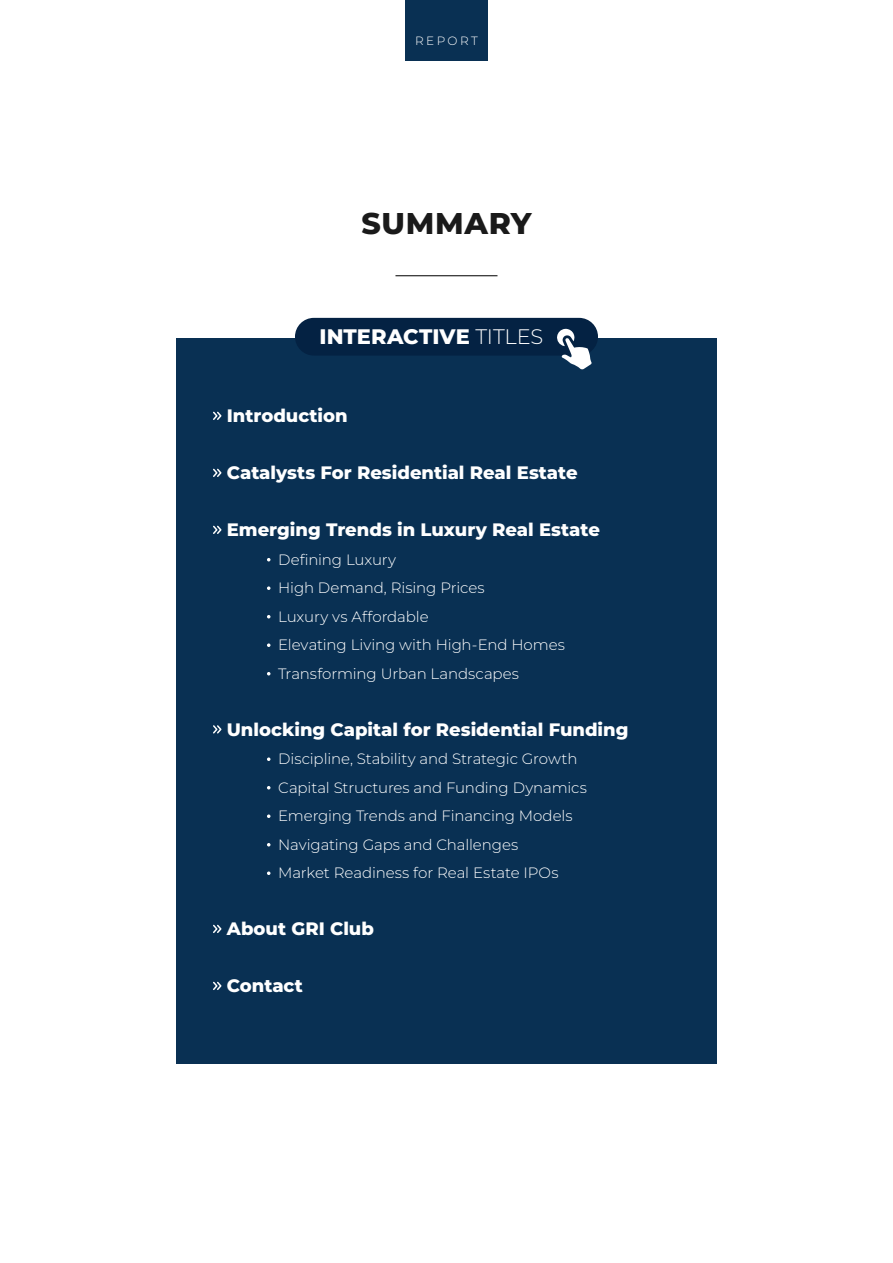
<style>
.page{position:relative;width:893px;height:1263px;background:#fff}
.page>*{position:absolute;margin:0;border:0;box-sizing:border-box;transform-origin:0 0}
.t1{font:800 30px "Montserrat";letter-spacing:.025em;color:#1a1a1a}
.t2{font:800 21px "Montserrat";letter-spacing:.005em;color:#fff}
.t3{font:800 18px "Montserrat";color:#fff}
.t4{font:300 15px "Montserrat";letter-spacing:-.005em;color:#fff}
.t5{font:300 12px "Montserrat";letter-spacing:.2em;color:#fff}
.s1{font-weight:300}
</style>
<div class="page">
<div style="left:405px;top:0;width:83px;height:60px;background:#093053"></div>
<hr style="left:395px;top:275px;width:102px;height:1px;background:#1a1a1a">
<div style="left:176px;top:338px;width:540px;height:726px;background:#093053"></div>
<svg style="left:213px;top:411px;width:9px;height:9px"></svg>
<svg style="left:213px;top:468px;width:9px;height:9px"></svg>
<svg style="left:213px;top:525px;width:9px;height:9px"></svg>
<svg style="left:267px;top:586px;width:3px;height:4px"></svg>
<svg style="left:267px;top:643px;width:3px;height:4px"></svg>
<svg style="left:213px;top:725px;width:9px;height:9px"></svg>
<svg style="left:267px;top:757px;width:3px;height:4px"></svg>
<svg style="left:267px;top:814px;width:3px;height:4px"></svg>
<svg style="left:267px;top:871px;width:3px;height:4px"></svg>
<svg style="left:213px;top:924px;width:9px;height:9px"></svg>
<svg style="left:213px;top:981px;width:9px;height:9px"></svg>
<div style="left:295px;top:318px;width:303px;height:38px;background:#042243;border-radius:19px"></div>
<svg style="left:557px;top:329px;width:35px;height:41px"></svg>
<p class="t5" style="left:415px;top:33px;width:64px">REPORT</p>
<p class="t1" style="left:361px;top:203px;width:172px">SUMMARY</p>
<p class="t2" style="left:319px;top:323px;width:225px">INTERACTIVE <span class="s1">TITLES</span></p>
<p class="t3" style="left:227px;top:404px;width:122px">Introduction</p>
<p class="t3" style="left:227px;top:461px;width:352px">Catalysts For Residential Real Estate</p>
<p class="t3" style="left:227px;top:518px;width:375px">Emerging Trends in Luxury Real Estate</p>
<p class="t4" style="left:278px;top:549px;width:120px">Defining Luxury</p>
<p class="t4" style="left:278px;top:578px;width:208px">High Demand, Rising Prices</p>
<p class="t4" style="left:278px;top:606px;width:152px">Luxury vs Affordable</p>
<p class="t4" style="left:278px;top:635px;width:288px">Elevating Living with High-End Homes</p>
<p class="t4" style="left:278px;top:663px;width:242px">Transforming Urban Landscapes</p>
<p class="t3" style="left:227px;top:717px;width:403px">Unlocking Capital for Residential Funding</p>
<p class="t4" style="left:278px;top:749px;width:301px">Discipline, Stability and Strategic Growth</p>
<p class="t4" style="left:278px;top:777px;width:310px">Capital Structures and Funding Dynamics</p>
<p class="t4" style="left:278px;top:806px;width:296px">Emerging Trends and Financing Models</p>
<p class="t4" style="left:278px;top:834px;width:242px">Navigating Gaps and Challenges</p>
<p class="t4" style="left:278px;top:863px;width:282px">Market Readiness for Real Estate IPOs</p>
<p class="t3" style="left:227px;top:917px;width:149px">About GRI Club</p>
<p class="t3" style="left:227px;top:974px;width:78px">Contact</p>
</div>
